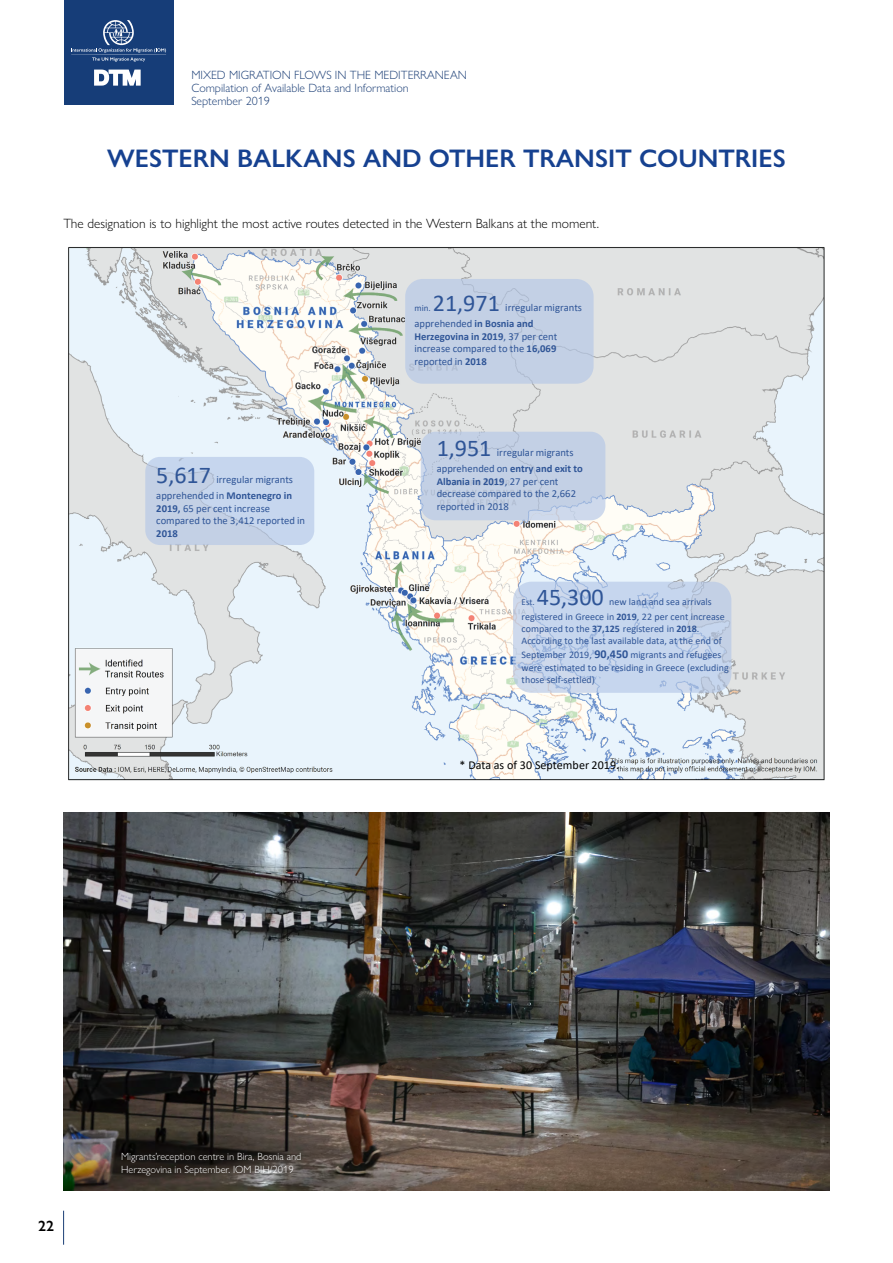
<style>
.page{position:relative;width:893px;height:1263px;background:#fff}
.page>*{position:absolute;margin:0;border:0;box-sizing:border-box;transform-origin:0 0}
.CHAPTER1{font:600 25.5px "Gill Sans Nova";color:#164190}
.t1{font:24.15px "Calibri";color:#2f5597}
.t2{font:600 15px "Gill Sans Nova";color:#000}
.t3{font:300 13.5px "Gill Sans Nova";color:#000}
.t4{font:300 12px/12.9px "Gill Sans Nova";color:#1b3e76}
.t5{font:12px "Calibri";color:#000}
.t6{font:10.65px/12.6px "Calibri";color:#2f5597}
.photo_credit{font:300 10.5px/12.6px "Gill Sans Nova";color:#fff}
.t7{font:10.05px/12.3px "Calibri";color:#2f5597}
.t8{font:9px "Calibri";color:#2f5597}
.s1{font-weight:700}
.s2{font-weight:700;font-size:12px}
</style>
<div class="page">
<img style="left:68px;top:247px;width:757px;height:534px">
<div style="left:405px;top:279px;width:189px;height:105px;background:#c3d0e5;border-radius:17px"></div>
<div style="left:145px;top:457px;width:169px;height:88px;background:#c6d6ee;border-radius:15px"></div>
<div style="left:421px;top:432px;width:184px;height:88px;background:#c3d0e5;border-radius:15px"></div>
<div style="left:513px;top:582px;width:218px;height:111px;background:#b4c7e7;border-radius:19px;opacity:.65"></div>
<img style="left:64px;top:812px;width:765px;height:379px">
<hr style="left:63px;top:1211px;width:1px;height:34px;background:#1b3e76">
<div style="left:64px;top:0;width:110px;height:105px;background:#163d78"></div>
<svg style="left:71px;top:20px;width:95px;height:42px"></svg>
<svg style="left:94px;top:70px;width:47px;height:16px"></svg>
<p class="t4" style="left:191px;top:68px;width:277px">MIXED MIGRATION FLOWS IN THE MEDITERRANEAN<br>Compilation of Available Data and Information<br>September 2019</p>
<p class="CHAPTER1" style="left:107px;top:143px;width:680px">WESTERN BALKANS AND OTHER TRANSIT COUNTRIES</p>
<p class="t3" style="left:63px;top:215px;width:537px">The designation is to highlight the most active routes detected in the Western Balkans at the moment.</p>
<p class="t1" style="left:156px;top:458px;width:56px">5,617</p>
<p class="t6" style="left:156px;top:471px;width:138px;line-height:16.2px;text-align:right">irregular migrants apprehended in <span class="s1">Montenegro in</span></p>
<p class="t6" style="left:156px;top:501px;width:150px"><span class="s1">2019,</span> 65 per cent increase compared to the 3,412 reported in<br><span class="s1">2018</span></p>
<p class="t8" style="left:414px;top:302px;width:18px">min.</p>
<p class="t1" style="left:433px;top:286px;width:68px">21,971</p>
<p class="t6" style="left:414px;top:299px;width:169px;line-height:16.2px;text-indent:91px">irregular migrants apprehended <span class="s1">in Bosnia and</span></p>
<p class="t6" style="left:414px;top:330px;width:144px;text-align:justify"><span class="s1">Herzegovina in 2019</span>, 37 per cent increase compared to the <span class="s1">16,069 </span>reported in <span class="s1">2018</span></p>
<p class="t1" style="left:437px;top:431px;width:56px">1,951</p>
<p class="t6" style="left:437px;top:444px;width:148px;line-height:16.2px;text-indent:60px">irregular migrants apprehended on <span class="s1">entry and exit to</span></p>
<p class="t6" style="left:437px;top:474px;width:141px"><span class="s1">Albania in 2019</span>, 27 per cent decrease compared to the 2,662 reported in 2018</p>
<p class="t8" style="left:522px;top:595px;width:15px">Est.</p>
<p class="t1" style="left:537px;top:580px;width:68px">45,300</p>
<p class="t7" style="left:522px;top:593px;width:205px;line-height:15.8px;text-indent:88px">new land and sea arrivals registered in Greece in <span class="s1">2019</span>, 22 per cent increase</p>
<p class="t7" style="left:522px;top:623px;width:202px">compared to the <span class="s1">37,125</span> registered in <span class="s1">2018</span>.<br>According to the last available data, at the end of</p>
<p class="t7" style="left:522px;top:649px;width:209px">September 2019, <span class="s2">90,450</span> migrants and refugees were estimated to be residing in Greece (excluding those self-settled)</p>
<p class="t5" style="left:460px;top:757px;width:161px">* Data as of 30 September 2019.</p>
<h3 class="t2" style="left:38px;top:1217px;width:17px">22</h3>
<p class="photo_credit" style="left:121px;top:1150px;width:182px">Migrants’reception centre in Bira, Bosnia and<br>Herzegovina in September. IOM BIH/2019</p>
</div>
